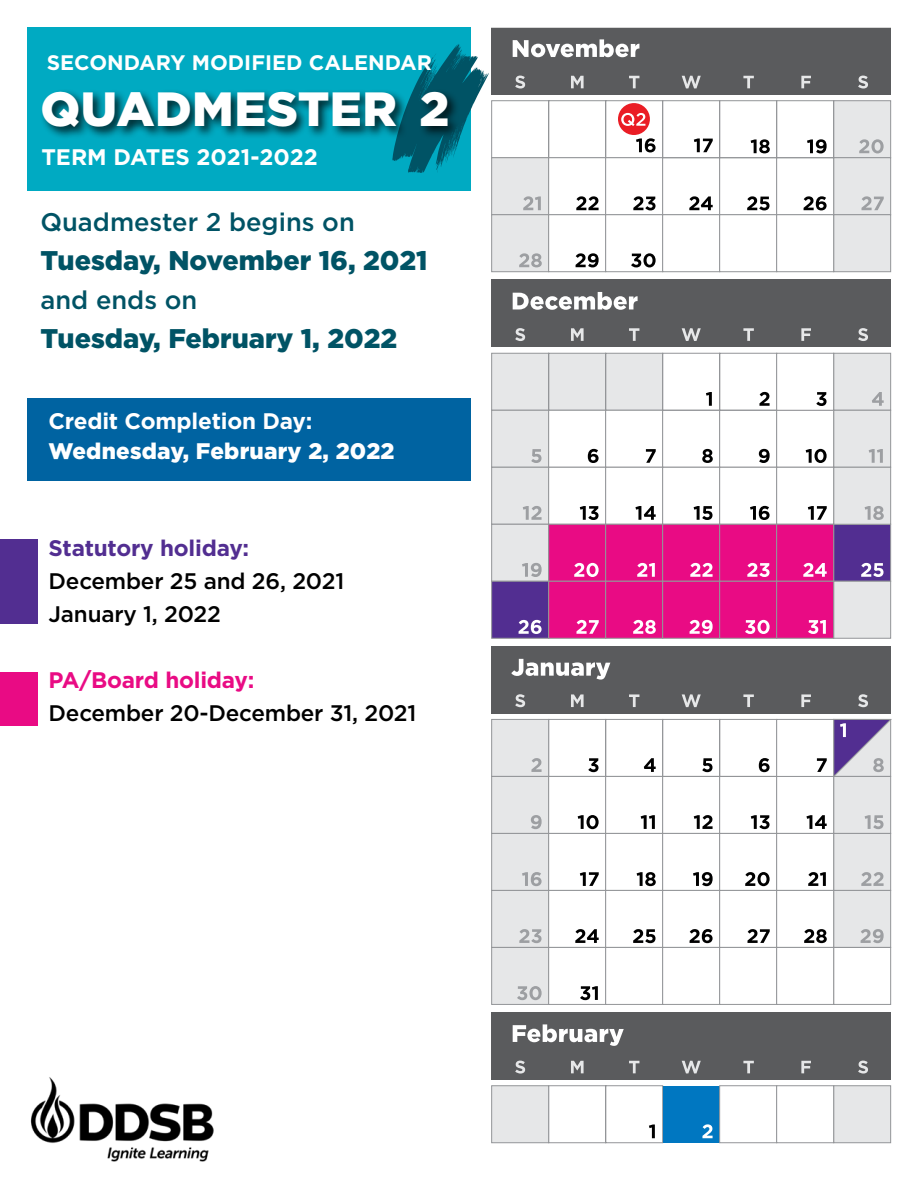
<style>
.page{position:relative;width:918px;height:1188px;background:#fff}
.page>*{position:absolute;margin:0;border:0;box-sizing:border-box;transform-origin:0 0}
.H1_B{font:900 48px "Gotham";letter-spacing:.01em;color:#fff}
.date_bold{font:900 27px "Gotham";color:#005365}
.Gotham_17__16_blue{font:500 25.5px "Gotham";color:#005365}
.gotham_15_22_dates{font:500 22.5px "Gotham";letter-spacing:-.01em;color:#000}
.Gotham_15_18_bold_wh{font:900 22.5px "Gotham";letter-spacing:.01em;color:#fff}
.Gotham_15_18_white{font:700 22.5px "Gotham";letter-spacing:-.01em;color:#fff}
.H1_C{font:700 22.5px "Gotham";color:#fff}
.purple_holiday{font:700 22.5px "Gotham";letter-spacing:-.01em;color:#522e91}
.pink_holiday{font:700 22.5px "Gotham";letter-spacing:-.01em;color:#e90b84}
.H1_A{font:700 21px "Gotham";color:#fff}
</style>
<div class="page">
<div style="left:27px;top:398px;width:444px;height:83px;background:#0063a1"></div>
<div style="left:27px;top:27px;width:444px;height:164px;background:#00aac2"></div>
<svg style="left:392px;top:44px;width:96px;height:129px"></svg>
<div style="left:0;top:539px;width:38px;height:85px;background:#522e91"></div>
<div style="left:0;top:672px;width:38px;height:54px;background:#e90b84"></div>
<div style="left:39px;top:88px;width:422px;height:51px;background:#000;opacity:.75"></div>
<img style="left:30px;top:1077px;width:184px;height:85px">
<svg style="left:488px;top:27px;width:404px;height:1117px"></svg>
<h1 class="H1_A" style="left:47px;top:49px;width:387px">SECONDARY MODIFIED CALENDAR</h1>
<h1 class="H1_B" style="left:40px;top:76px;width:410px">QUADMESTER 2</h1>
<h1 class="H1_C" style="left:41px;top:142px;width:278px">TERM DATES 2021-2022</h1>
<p class="Gotham_17__16_blue" style="left:40px;top:205px;width:316px">Quadmester 2 begins on</p>
<p class="date_bold" style="left:40px;top:242px;width:389px">Tuesday, November 16, 2021</p>
<p class="Gotham_17__16_blue" style="left:40px;top:283px;width:158px">and ends on</p>
<p class="date_bold" style="left:40px;top:320px;width:358px">Tuesday, February 1, 2022</p>
<p class="Gotham_15_18_white" style="left:49px;top:407px;width:265px">Credit Completion Day:</p>
<p class="Gotham_15_18_bold_wh" style="left:49px;top:436px;width:348px">Wednesday, February 2, 2022</p>
<p class="purple_holiday" style="left:49px;top:533px;width:202px">Statutory holiday:</p>
<p class="gotham_15_22_dates" style="left:49px;top:567px;width:297px">December 25 and 26, 2021</p>
<p class="gotham_15_22_dates" style="left:49px;top:600px;width:174px">January 1, 2022</p>
<p class="pink_holiday" style="left:49px;top:665px;width:207px">PA/Board holiday:</p>
<p class="gotham_15_22_dates" style="left:49px;top:699px;width:369px">December 20-December 31, 2021</p>
</div>
